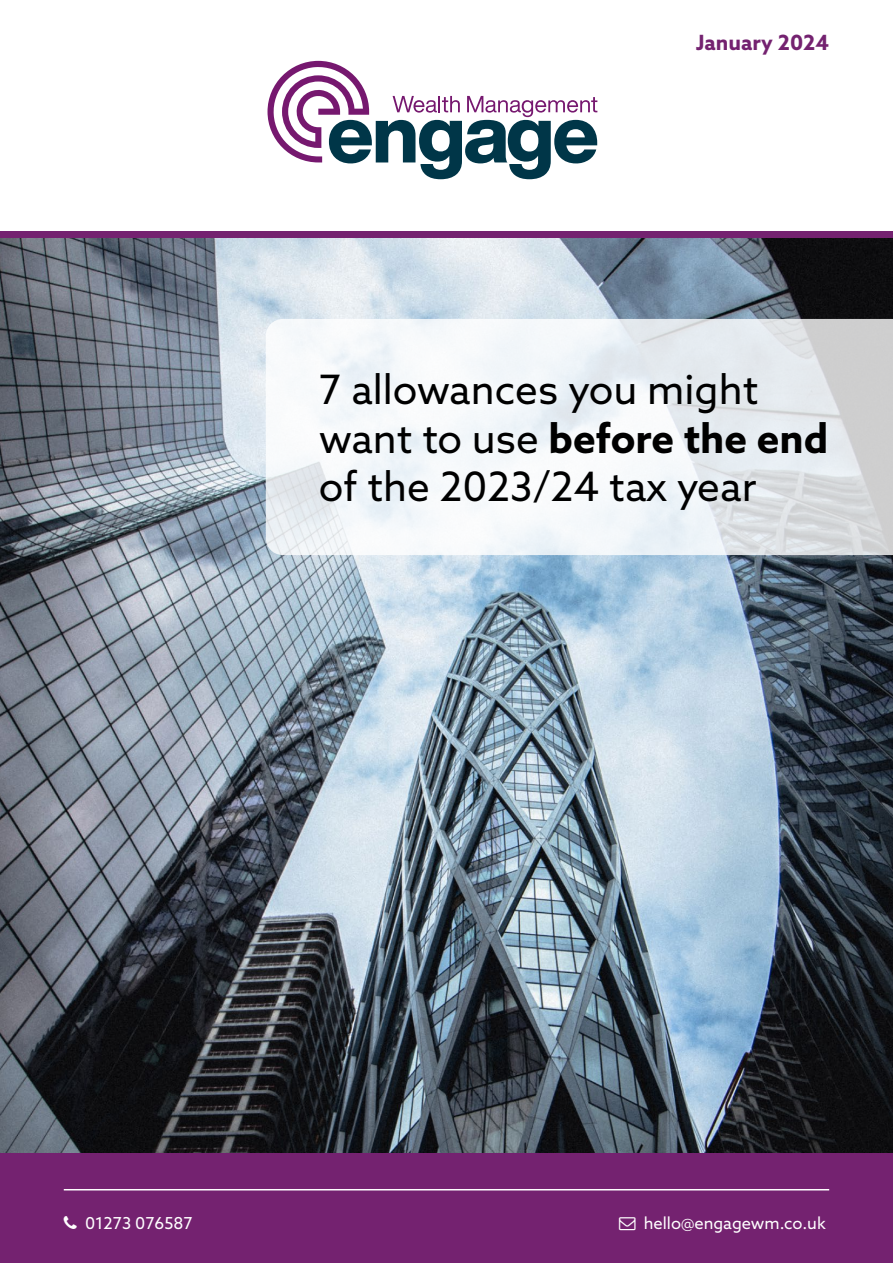
<style>
.page{position:relative;width:893px;height:1263px;background:#fff}
.page>*{position:absolute;margin:0;border:0;box-sizing:border-box;transform-origin:0 0}
.t1{font:40.5px/48.6px "Azo Sans";color:#000}
.t2{font:700 21px "Azo Sans";color:#742270}
.t3{font:16.5px "Azo Sans";color:#fff}
.s1{font-weight:700}
</style>
<div class="page">
<img style="left:0;top:238px;width:893px;height:915px">
<div style="left:0;top:1153px;width:893px;height:110px;background:#742270"></div>
<svg style="left:266px;top:319px;width:627px;height:236px"></svg>
<hr style="left:64px;top:1189px;width:765px;height:1px;background:#fff">
<div style="left:0;top:232px;width:893px;height:6px;background:#742270"></div>
<svg style="left:267px;top:61px;width:330px;height:118px"></svg>
<p class="t2" style="left:696px;top:29px;width:135px">January 2024</p>
<p class="t1" style="left:319px;top:365px;width:511px">7 allowances you might want to use <span class="s1">before the end </span>of the 2023/24 tax year</p>
<p class="t3" style="left:85px;top:1212px;width:109px">01273 076587</p>
<p class="t3" style="left:644px;top:1212px;width:184px">hello@engagewm.co.uk</p>
</div>
